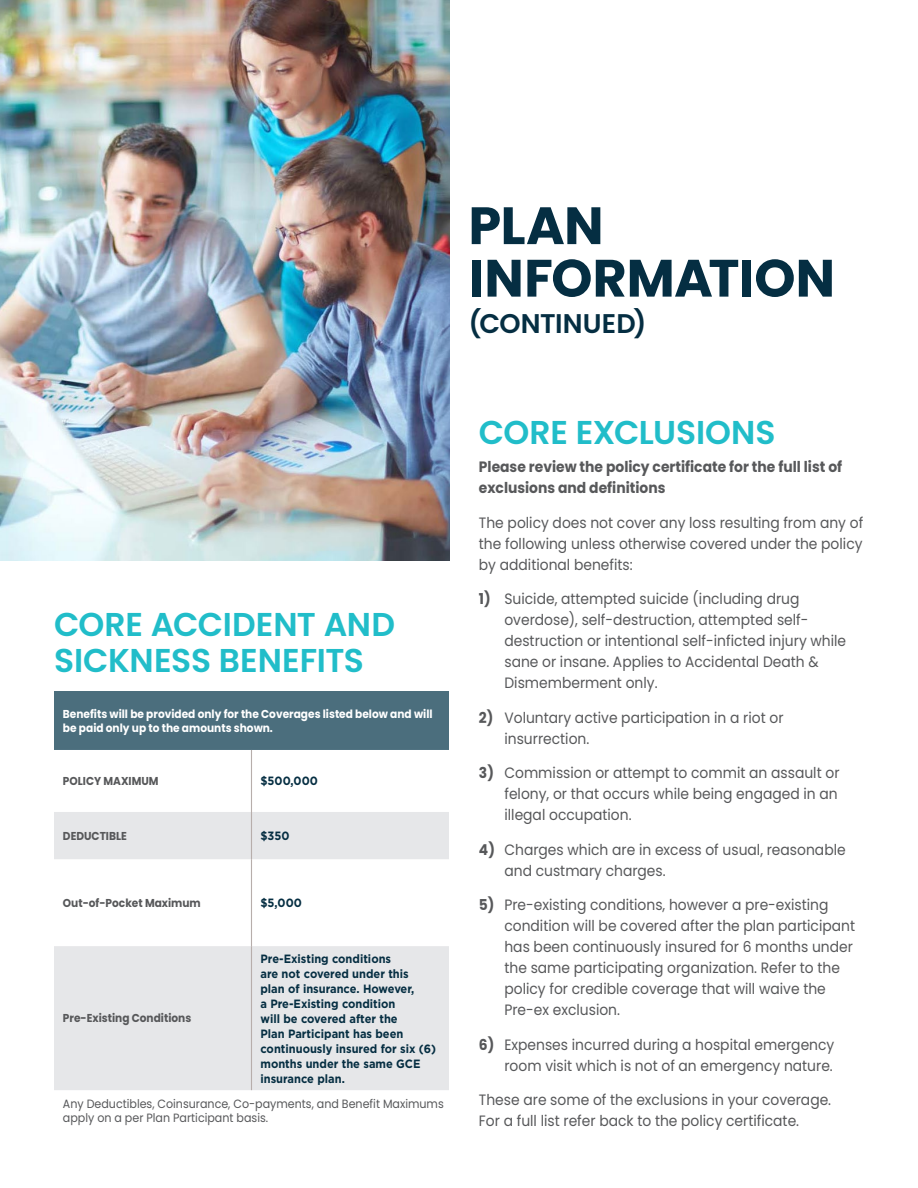
<style>
.page{position:relative;width:918px;height:1188px;background:#fff}
.page>*{position:absolute;margin:0;border:0;box-sizing:border-box;transform-origin:0 0}
.Header_1{font:700 52.5px/52.5px "Poppins";letter-spacing:-.005em;color:#052e42}
.Header_2{font:600 33px/36px "Poppins";letter-spacing:-.01em;color:#21bdc9}
.Header_1-2{font:600 27px "Poppins";color:#052e42}
.Book{font:15px/21px "Poppins";color:#57585a;scale:.92 1}
.Book-2{font:700 15px/21px "Poppins";color:#57585a;scale:.92 1}
.Book-3{font:700 12px/15px "Gotham";color:#052e42;scale:.92 1}
.Book-4{font:12px/13.5px "Poppins";color:#57585a;scale:.92 1}
.Book-5{font:700 11.4px/14.2px "Poppins";color:#fff;scale:.92 1}
.Book-6{font:700 11.4px "Poppins";color:#57585a;scale:.92 1}
.s1{font-weight:700}
</style>
<div class="page">
<img style="left:0;top:0;width:450px;height:561px">
<div style="left:54px;top:692px;width:395px;height:58px;background:#4b6e7d"></div>
<svg style="left:54px;top:812px;width:395px;height:278px;fill:#e6e7e9"></svg>
<hr style="left:251px;top:750px;width:1px;height:62px;background:#b7aeab">
<hr style="left:251px;top:859px;width:1px;height:87px;background:#b7aeab">
<hr style="left:251px;top:812px;width:1px;height:47px;background:#b7aeab">
<hr style="left:251px;top:946px;width:1px;height:144px;background:#b7aeab">
<p class="Header_1" style="left:468px;top:200px;width:368px">PLAN<br>INFORMATION</p>
<p class="Header_1-2" style="left:468px;top:308px;width:180px">(CONTINUED)</p>
<p class="Header_2" style="left:54px;top:606px;width:343px">CORE ACCIDENT AND<br>SICKNESS BENEFITS</p>
<p class="Book-5" style="left:63px;top:707px;width:403px">Benefits will be provided only for the Coverages listed below and will be paid only up to the amounts shown.</p>
<p class="Book-6" style="left:63px;top:775px;width:106px">POLICY MAXIMUM</p>
<p class="Book-3" style="left:260px;top:773px;width:64px">$500,000</p>
<p class="Book-6" style="left:63px;top:829px;width:71px">DEDUCTIBLE</p>
<p class="Book-3" style="left:260px;top:828px;width:33px">$350</p>
<p class="Book-6" style="left:63px;top:896px;width:151px">Out-of-Pocket Maximum</p>
<p class="Book-3" style="left:260px;top:895px;width:47px">$5,000</p>
<p class="Book-6" style="left:63px;top:1012px;width:141px">Pre-Existing Conditions</p>
<p class="Book-3" style="left:260px;top:951px;width:192px">Pre-Existing conditions<br>are not covered under this<br>plan of insurance. However,<br>a Pre-Existing condition<br>will be covered after the<br>Plan Participant has been continuously insured for six (6) months under the same GCE insurance plan.</p>
<p class="Book-4" style="left:63px;top:1098px;width:416px">Any Deductibles, Coinsurance, Co-payments, and Benefit Maximums apply on a per Plan Participant basis.</p>
<p class="Header_2" style="left:479px;top:415px;width:298px">CORE EXCLUSIONS</p>
<p class="Book-2" style="left:479px;top:456px;width:396px">Please review the policy certificate for the full list of exclusions and definitions</p>
<p class="Book" style="left:479px;top:512px;width:419px;text-align:justify">The policy does not cover any loss resulting from any of the following unless otherwise covered under the policy by additional benefits:</p>
<p class="Book" style="left:504px;top:588px;width:373px;text-indent:-26px"><span class="s1">1)</span> Suicide, attempted suicide (including drug overdose), self-destruction, attempted self&shy;destruction or intentional self-inficted injury while sane or insane. Applies to Accidental Death &amp; Dismemberment only.</p>
<p class="Book" style="left:504px;top:707px;width:305px;text-indent:-26px"><span class="s1">2)</span> Voluntary active participation in a riot or insurrection.</p>
<p class="Book" style="left:504px;top:762px;width:366px;text-align:justify;text-indent:-26px"><span class="s1">3)</span> Commission or attempt to commit an assault or felony, or that occurs while being engaged in an illegal occupation.</p>
<p class="Book" style="left:504px;top:839px;width:372px;text-indent:-26px"><span class="s1">4)</span> Charges which are in excess of usual, reasonable and custmary charges.</p>
<p class="Book" style="left:504px;top:894px;width:383px;text-indent:-26px"><span class="s1">5)</span> Pre-existing conditions, however a pre-existing condition will be covered after the plan participant has been continuously insured for 6 months under the same participating organization. Refer to the policy for credible coverage that will waive the Pre-ex exclusion.</p>
<p class="Book" style="left:479px;top:1034px;width:388px;text-align:right"><span class="s1">6)</span> Expenses incurred during a hospital emergency room visit which is not of an emergency nature.</p>
<p class="Book" style="left:479px;top:1089px;width:384px">These are some of the exclusions in your coverage.<br>For a full list refer back to the policy certificate.</p>
</div>
